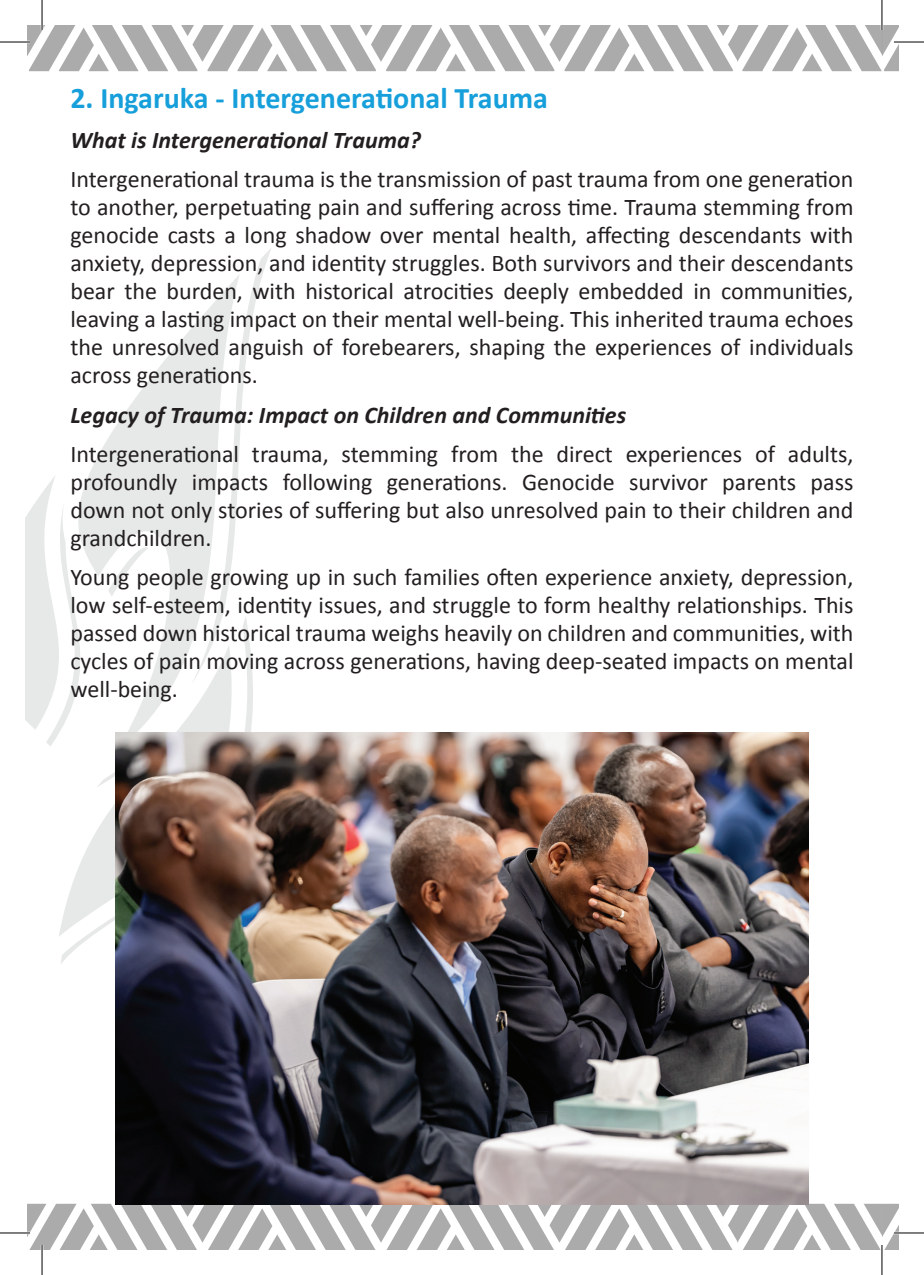
<style>
.page{position:relative;width:924px;height:1275px;background:#fff}
.page>*{position:absolute;margin:0;border:0;box-sizing:border-box;transform-origin:0 0}
.t1{font:700 30px "Calibri";color:#169fda}
.t2{font:24px/28px "Calibri";color:#231f20;text-align:justify}
.t3{font:italic 700 24px "Calibri";color:#231f20}
</style>
<div class="page">
<svg style="left:27px;top:25px;width:871px;height:46px"></svg>
<svg style="left:27px;top:1203px;width:871px;height:47px"></svg>
<svg style="left:240px;top:248px;width:31px;height:182px"></svg>
<svg style="left:61px;top:617px;width:192px;height:347px"></svg>
<svg style="left:89px;top:275px;width:151px;height:370px;fill:#ebecec"></svg>
<svg style="left:25px;top:474px;width:123px;height:272px"></svg>
<svg style="left:59px;top:645px;width:183px;height:292px"></svg>
<img style="left:116px;top:732px;width:691px;height:472px">
<hr style="left:0;top:41px;width:30px;height:2px;background:#fff">
<hr style="left:893px;top:41px;width:30px;height:2px;background:#fff">
<hr style="left:0;top:1231px;width:30px;height:3px;background:#fff">
<hr style="left:893px;top:1231px;width:30px;height:3px;background:#fff">
<hr style="left:41px;top:0;width:2px;height:30px;background:#fff">
<hr style="left:41px;top:1245px;width:2px;height:30px;background:#fff">
<hr style="left:880px;top:0;width:2px;height:30px;background:#fff">
<hr style="left:880px;top:1245px;width:2px;height:30px;background:#fff">
<hr style="left:0;top:42px;width:30px;height:1px;background:#000">
<hr style="left:893px;top:42px;width:30px;height:1px;background:#000">
<hr style="left:0;top:1232px;width:30px;height:1px;background:#000">
<hr style="left:893px;top:1232px;width:30px;height:1px;background:#000">
<hr style="left:42px;top:0;width:1px;height:30px;background:#000">
<hr style="left:42px;top:1245px;width:1px;height:30px;background:#000">
<hr style="left:881px;top:0;width:1px;height:30px;background:#000">
<hr style="left:881px;top:1245px;width:1px;height:30px;background:#000">
<p class="t1" style="left:70px;top:79px;width:479px">2. Ingaruka - Intergenerational Trauma</p>
<p class="t3" style="left:70px;top:125px;width:352px">What is Intergenerational Trauma?</p>
<p class="t2" style="left:70px;top:165px;width:784px">Intergenerational trauma is the transmission of past trauma from one generation to another, perpetuating pain and suffering across time. Trauma stemming from genocide casts a long shadow over mental health, affecting descendants with anxiety, depression, and identity struggles. Both survivors and their descendants bear the burden, with historical atrocities deeply embedded in communities, leaving a lasting impact on their mental well-being. This inherited trauma echoes the unresolved anguish of forebearers, shaping the experiences of individuals across generations.</p>
<p class="t3" style="left:70px;top:399px;width:557px">Legacy of Trauma: Impact on Children and Communities</p>
<p class="t2" style="left:70px;top:440px;width:784px">Intergenerational trauma, stemming from the direct experiences of adults, profoundly impacts following generations. Genocide survivor parents pass down not only stories of suffering but also unresolved pain to their children and grandchildren.</p>
<p class="t2" style="left:70px;top:563px;width:784px">Young people growing up in such families often experience anxiety, depression, low self-esteem, identity issues, and struggle to form healthy relationships. This passed down historical trauma weighs heavily on children and communities, with cycles of pain moving across generations, having deep-seated impacts on mental well-being.</p>
</div>
